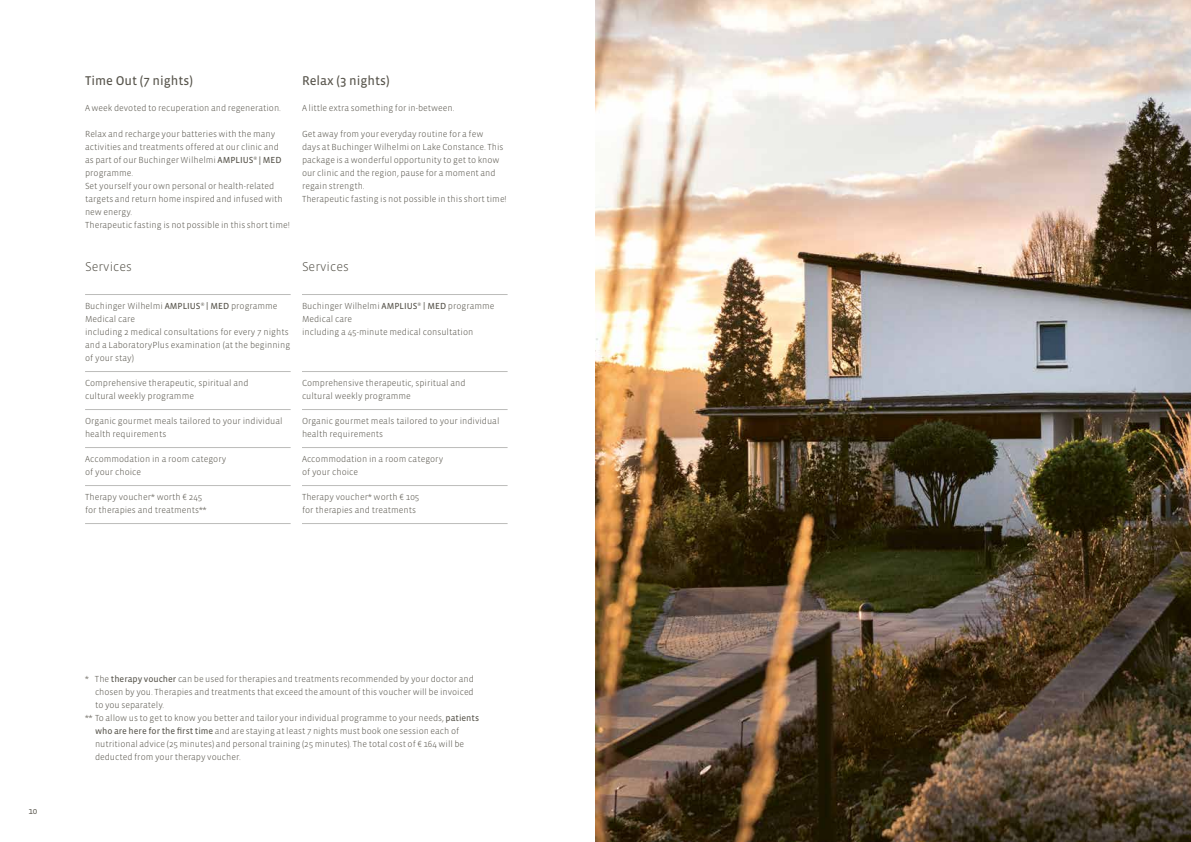
<style>
.page{position:relative;width:1191px;height:842px;background:#fff}
.page>*{position:absolute;margin:0;border:0;box-sizing:border-box;transform-origin:0 0}
.t1{font:13px "Vista Sans OT";color:#57544b}
.t2{font:300 13px "Vista Sans OTCE";color:#57544b}
.t3{font:300 9px/13px "Vista Sans OTCE";color:#57544b}
.t4{font:300 9px/13px "Vista Sans OT";color:#57544b}
.t5{font:9px "Vista Sans OTCE";color:#57544b}
.s1{font-weight:400}
</style>
<div class="page">
<hr style="left:302px;top:294px;width:205px;height:1px;background:#bcbcba">
<hr style="left:302px;top:371px;width:205px;height:1px;background:#bcbcba">
<hr style="left:302px;top:409px;width:205px;height:1px;background:#bcbcba">
<hr style="left:302px;top:447px;width:205px;height:1px;background:#bcbcba">
<hr style="left:302px;top:485px;width:205px;height:1px;background:#bcbcba">
<hr style="left:302px;top:523px;width:205px;height:1px;background:#bcbcba">
<hr style="left:85px;top:294px;width:206px;height:1px;background:#bcbcba">
<hr style="left:85px;top:371px;width:206px;height:1px;background:#bcbcba">
<hr style="left:85px;top:409px;width:206px;height:1px;background:#bcbcba">
<hr style="left:85px;top:447px;width:206px;height:1px;background:#bcbcba">
<hr style="left:85px;top:485px;width:206px;height:1px;background:#bcbcba">
<hr style="left:85px;top:523px;width:206px;height:1px;background:#bcbcba">
<img style="left:595px;top:0;width:596px;height:842px">
<h1 class="t1" style="left:85px;top:74px;width:109px">Time Out (7 nights)</h1>
<p class="t3" style="left:85px;top:101px;width:197px">A week devoted to recuperation and regeneration.</p>
<p class="t3" style="left:85px;top:127px;width:206px">Relax and recharge your batteries with the many activities and treatments offered at our clinic and as part of our Buchinger Wilhelmi <span class="s1">AMPLIUS</span><sup>®</sup> <span class="s1">| MED </span>programme.<br>Set yourself your own personal or health-related targets and return home inspired and infused with new energy.<br>Therapeutic fasting is not possible in this short time!</p>
<h1 class="t2" style="left:85px;top:259px;width:48px">Services</h1>
<p class="t4" style="left:85px;top:299px;width:207px">Buchinger Wilhelmi <span class="s1">AMPLIUS</span><sup>®</sup> <span class="s1">| MED</span> programme Medical care<br>including 2 medical consultations for every 7 nights and a LaboratoryPlus examination (at the beginning of your stay)</p>
<p class="t4" style="left:85px;top:376px;width:165px">Comprehensive therapeutic, spiritual and cultural weekly programme</p>
<p class="t4" style="left:85px;top:414px;width:199px">Organic gourmet meals tailored to your individual health requirements</p>
<p class="t4" style="left:85px;top:452px;width:143px">Accommodation in a room category of your choice</p>
<p class="t4" style="left:85px;top:490px;width:123px">Therapy voucher* worth € 245 for therapies and treatments**</p>
<h1 class="t1" style="left:302px;top:74px;width:89px">Relax (3 nights)</h1>
<p class="t3" style="left:302px;top:101px;width:154px">A little extra something for in-between.</p>
<p class="t3" style="left:302px;top:127px;width:206px">Get away from your everyday routine for a few<br>days at Buchinger Wilhelmi on Lake Constance. This package is a wonderful opportunity to get to know our clinic and the region, pause for a moment and regain strength.<br>Therapeutic fasting is not possible in this short time!</p>
<h1 class="t2" style="left:302px;top:259px;width:48px">Services</h1>
<p class="t4" style="left:302px;top:299px;width:194px">Buchinger Wilhelmi <span class="s1">AMPLIUS</span><sup>®</sup> <span class="s1">| MED</span> programme<br>Medical care<br>including a 45-minute medical consultation</p>
<p class="t4" style="left:302px;top:376px;width:165px">Comprehensive therapeutic, spiritual and cultural weekly programme</p>
<p class="t4" style="left:302px;top:414px;width:199px">Organic gourmet meals tailored to your individual health requirements</p>
<p class="t4" style="left:302px;top:452px;width:143px">Accommodation in a room category of your choice</p>
<p class="t4" style="left:302px;top:490px;width:119px">Therapy voucher* worth € 105 for therapies and treatments</p>
<p class="t5" style="left:28px;top:805px;width:10px">10</p>
<p class="t3" style="left:85px;top:672px;width:390px">* The <span class="s1">therapy voucher</span> can be used for therapies and treatments recommended by your doctor and</p>
<p class="t3" style="left:95px;top:685px;width:380px">chosen by you. Therapies and treatments that exceed the amount of this voucher will be invoiced</p>
<p class="t3" style="left:95px;top:698px;width:71px">to you separately.</p>
<p class="t3" style="left:85px;top:711px;width:395px">** To allow us to get to know you better and tailor your individual programme to your needs, <span class="s1">patients</span></p>
<p class="t3" style="left:95px;top:724px;width:366px"><span class="s1">who are here for the first time</span> and are staying at least 7 nights must book one session each of</p>
<p class="t3" style="left:95px;top:737px;width:371px">nutritional advice (25 minutes) and personal training (25 minutes). The total cost of € 164 will be</p>
<p class="t3" style="left:95px;top:750px;width:147px">deducted from your therapy voucher.</p>
</div>
